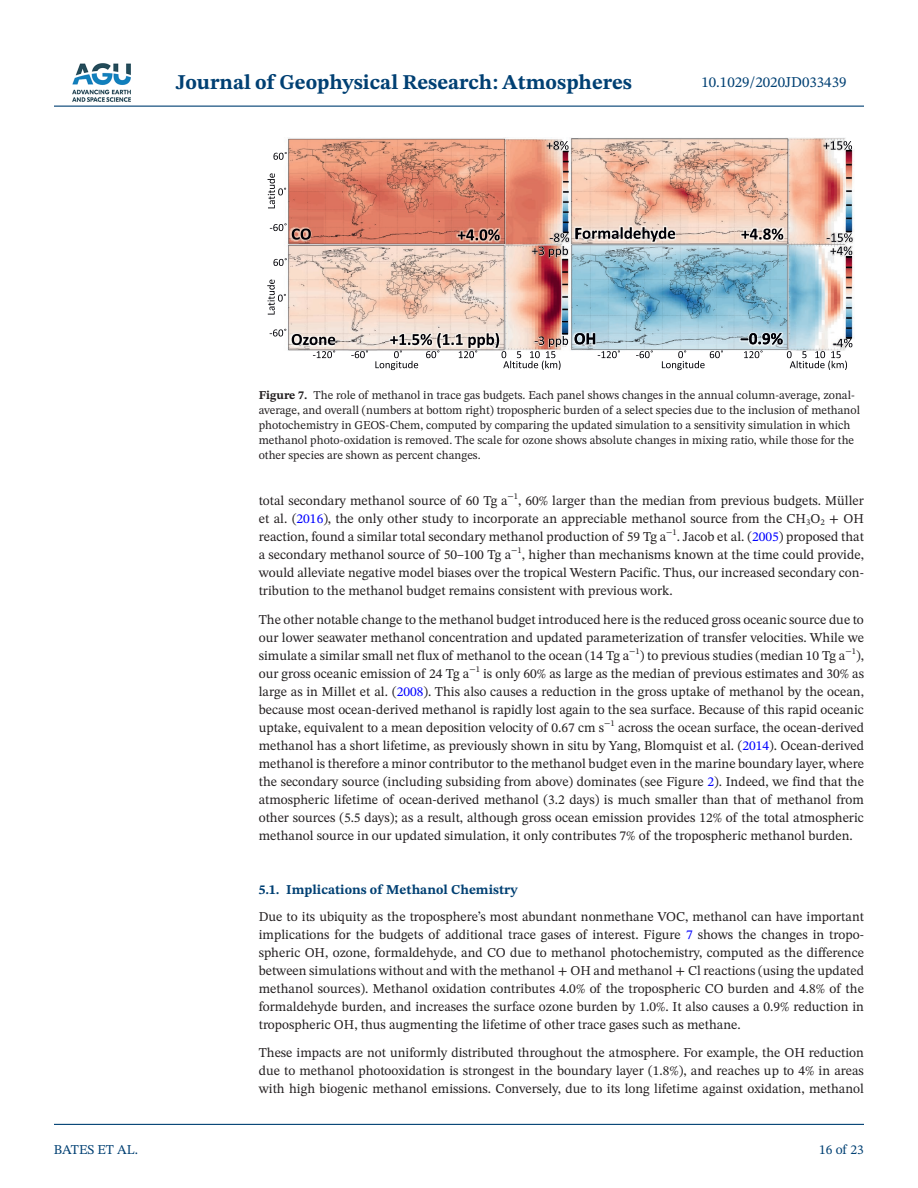
<style>
.page{position:relative;width:918px;height:1188px;background:#fff}
.page>*{position:absolute;margin:0;border:0;box-sizing:border-box;transform-origin:0 0}
.t1{font:700 21px "STIX Two Text";color:#004073}
.t2{font:15px "STIX Two Text";color:#004073}
.t3{font:13.5px/18px "STIX Two Text";color:#231f20;text-align:justify}
.t4{font:700 13.5px "STIX Two Text";color:#004073}
.t5{font:13.5px "STIX Two Text";color:#004073}
.t6{font:12px/15px "STIX Two Text";color:#231f20}
.s1{font-weight:700}
.s2{color:#00f}
</style>
<div class="page">
<hr style="left:54px;top:106px;width:810px;height:1px;background:#004073">
<hr style="left:54px;top:1124px;width:810px;height:1px;background:#004073">
<img style="left:72px;top:63px;width:59px;height:39px">
<img style="left:268px;top:137px;width:586px;height:231px">
<svg style="left:575px;top:227px;width:100px;height:15px"></svg>
<svg style="left:351px;top:351px;width:17px;height:7px"></svg>
<svg style="left:292px;top:334px;width:43px;height:24px"></svg>
<svg style="left:267px;top:280px;width:19px;height:35px"></svg>
<svg style="left:270px;top:329px;width:16px;height:7px"></svg>
<svg style="left:273px;top:258px;width:14px;height:8px"></svg>
<svg style="left:267px;top:173px;width:19px;height:35px"></svg>
<svg style="left:270px;top:223px;width:41px;height:17px"></svg>
<svg style="left:273px;top:152px;width:14px;height:8px"></svg>
<svg style="left:636px;top:351px;width:17px;height:7px"></svg>
<svg style="left:598px;top:350px;width:22px;height:8px"></svg>
<svg style="left:662px;top:351px;width:61px;height:19px"></svg>
<svg style="left:547px;top:141px;width:22px;height:9px"></svg>
<svg style="left:532px;top:233px;width:37px;height:24px"></svg>
<svg style="left:824px;top:141px;width:28px;height:9px"></svg>
<svg style="left:741px;top:228px;width:42px;height:12px"></svg>
<svg style="left:458px;top:229px;width:42px;height:12px"></svg>
<svg style="left:375px;top:333px;width:193px;height:37px"></svg>
<svg style="left:575px;top:333px;width:20px;height:11px"></svg>
<svg style="left:827px;top:233px;width:26px;height:25px"></svg>
<svg style="left:741px;top:333px;width:111px;height:37px"></svg>
<h1 class="t1" style="left:176px;top:67px;width:458px">Journal of Geophysical Research: Atmospheres</h1>
<p class="t2" style="left:701px;top:72px;width:147px">10.1029/2020JD033439</p>
<p class="t5" style="left:54px;top:1140px;width:85px">BATES ET AL.</p>
<p class="t6" style="left:259px;top:387px;width:603px"><span class="s1">Figure 7.</span> The role of methanol in trace gas budgets. Each panel shows changes in the annual column-average, zonal&shy;average, and overall (numbers at bottom right) tropospheric burden of a select species due to the inclusion of methanol photochemistry in GEOS-Chem, computed by comparing the updated simulation to a sensitivity simulation in which methanol photo-oxidation is removed. The scale for ozone shows absolute changes in mixing ratio, while those for the other species are shown as percent changes.</p>
<p class="t3" style="left:259px;top:492px;width:607px">total secondary methanol source of 60 Tg a<sup>−1</sup>, 60% larger than the median from previous budgets. Müller et al. (<span class="s2">2016</span>), the only other study to incorporate an appreciable methanol source from the CH<sub>3</sub>O<sub>2</sub> + OH reaction, found a similar total secondary methanol production of 59 Tg a<sup>−1</sup>. Jacob et al. (<span class="s2">2005</span>) proposed that a secondary methanol source of 50–100 Tg a<sup>−1</sup>, higher than mechanisms known at the time could provide, would alleviate negative model biases over the tropical Western Pacific. Thus, our increased secondary con&shy;tribution to the methanol budget remains consistent with previous work.</p>
<p class="t3" style="left:259px;top:610px;width:607px">The other notable change to the methanol budget introduced here is the reduced gross oceanic source due to our lower seawater methanol concentration and updated parameterization of transfer velocities. While we simulate a similar small net flux of methanol to the ocean (14 Tg a<sup>−1</sup>) to previous studies (median 10 Tg a<sup>−1</sup>), our gross oceanic emission of 24 Tg a<sup>−1</sup> is only 60% as large as the median of previous estimates and 30% as large as in Millet et al. (<span class="s2">2008</span>). This also causes a reduction in the gross uptake of methanol by the ocean, because most ocean-derived methanol is rapidly lost again to the sea surface. Because of this rapid oceanic uptake, equivalent to a mean deposition velocity of 0.67 cm s<sup>−1</sup> across the ocean surface, the ocean-derived methanol has a short lifetime, as previously shown in situ by Yang, Blomquist et al. (<span class="s2">2014</span>). Ocean-derived methanol is therefore a minor contributor to the methanol budget even in the marine boundary layer, where the secondary source (including subsiding from above) dominates (see Figure <span class="s2">2</span>). Indeed, we find that the atmospheric lifetime of ocean-derived methanol (3.2 days) is much smaller than that of methanol from other sources (5.5 days); as a result, although gross ocean emission provides 12% of the total atmospheric methanol source in our updated simulation, it only contributes 7% of the tropospheric methanol burden.</p>
<p class="t4" style="left:259px;top:880px;width:260px">5.1. Implications of Methanol Chemistry</p>
<p class="t3" style="left:259px;top:907px;width:607px">Due to its ubiquity as the troposphere’s most abundant nonmethane VOC, methanol can have important implications for the budgets of additional trace gases of interest. Figure <span class="s2">7</span> shows the changes in tropo&shy;spheric OH, ozone, formaldehyde, and CO due to methanol photochemistry, computed as the difference between simulations without and with the methanol + OH and methanol + Cl reactions (using the updated methanol sources). Methanol oxidation contributes 4.0% of the tropospheric CO burden and 4.8% of the formaldehyde burden, and increases the surface ozone burden by 1.0%. It also causes a 0.9% reduction in tropospheric OH, thus augmenting the lifetime of other trace gases such as methane.</p>
<p class="t3" style="left:259px;top:1044px;width:607px">These impacts are not uniformly distributed throughout the atmosphere. For example, the OH reduction due to methanol photooxidation is strongest in the boundary layer (1.8%), and reaches up to 4% in areas with high biogenic methanol emissions. Conversely, due to its long lifetime against oxidation, methanol</p>
<p class="t5" style="left:819px;top:1140px;width:46px">16 of 23</p>
</div>
